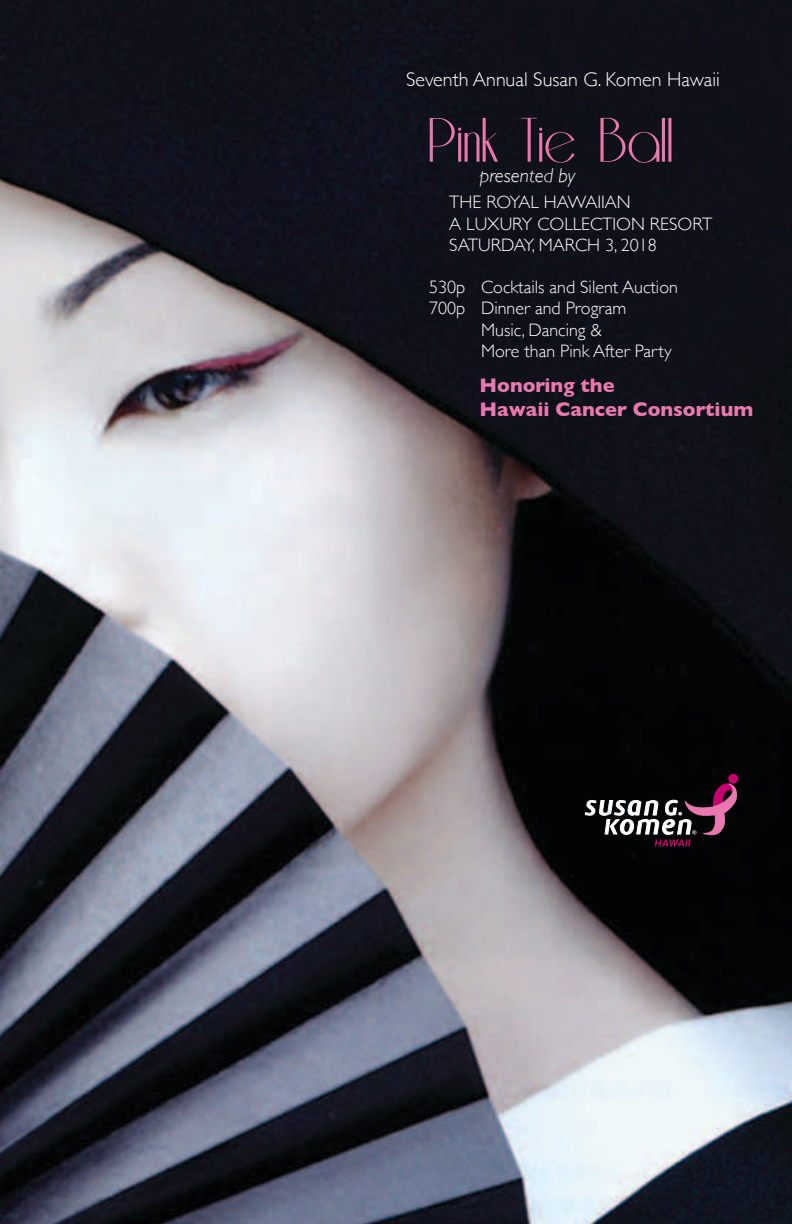
<style>
.page{position:relative;width:792px;height:1224px;background:#fff}
.page>*{position:absolute;margin:0;border:0;box-sizing:border-box;transform-origin:0 0}
.t1{font:700 20px/24px "Gill Sans";color:#e978af}
.t2{font:300 20px "Gill Sans";color:#fff}
.t3{font:italic 300 20px "Gill Sans";color:#fff}
.t4{font:300 18px/21.6px "Gill Sans";color:#fff}
</style>
<div class="page">
<img style="left:0;top:0;width:792px;height:1224px">
<div style="left:729px;top:774px;width:9px;height:9px;background:#c6006f;border-radius:50%"></div>
<div style="left:729px;top:774px;width:9px;height:9px;border:1px solid #c6006f;border-radius:50%"></div>
<svg style="left:584px;top:783px;width:154px;height:63px;background:#40323b"></svg>
<svg style="left:430px;top:118px;width:241px;height:45px;background:#342233"></svg>
<p class="t2" style="left:406px;top:63px;width:315px">Seventh Annual Susan G. Komen Hawaii</p>
<p class="t3" style="left:480px;top:164px;width:97px">presented by</p>
<p class="t4" style="left:449px;top:191px;width:265px">THE ROYAL HAWAIIAN<br>A LUXURY COLLECTION RESORT<br>SATURDAY, MARCH 3, 2018</p>
<p class="t4" style="left:429px;top:275px;width:250px">530p Cocktails and Silent Auction</p>
<p class="t4" style="left:429px;top:297px;width:199px">700p Dinner and Program</p>
<p class="t4" style="left:481px;top:318px;width:122px">Music, Dancing &amp;</p>
<p class="t4" style="left:481px;top:340px;width:192px">More than Pink After Party</p>
<p class="t1" style="left:480px;top:373px;width:275px">Honoring the<br>Hawaii Cancer Consortium</p>
</div>
